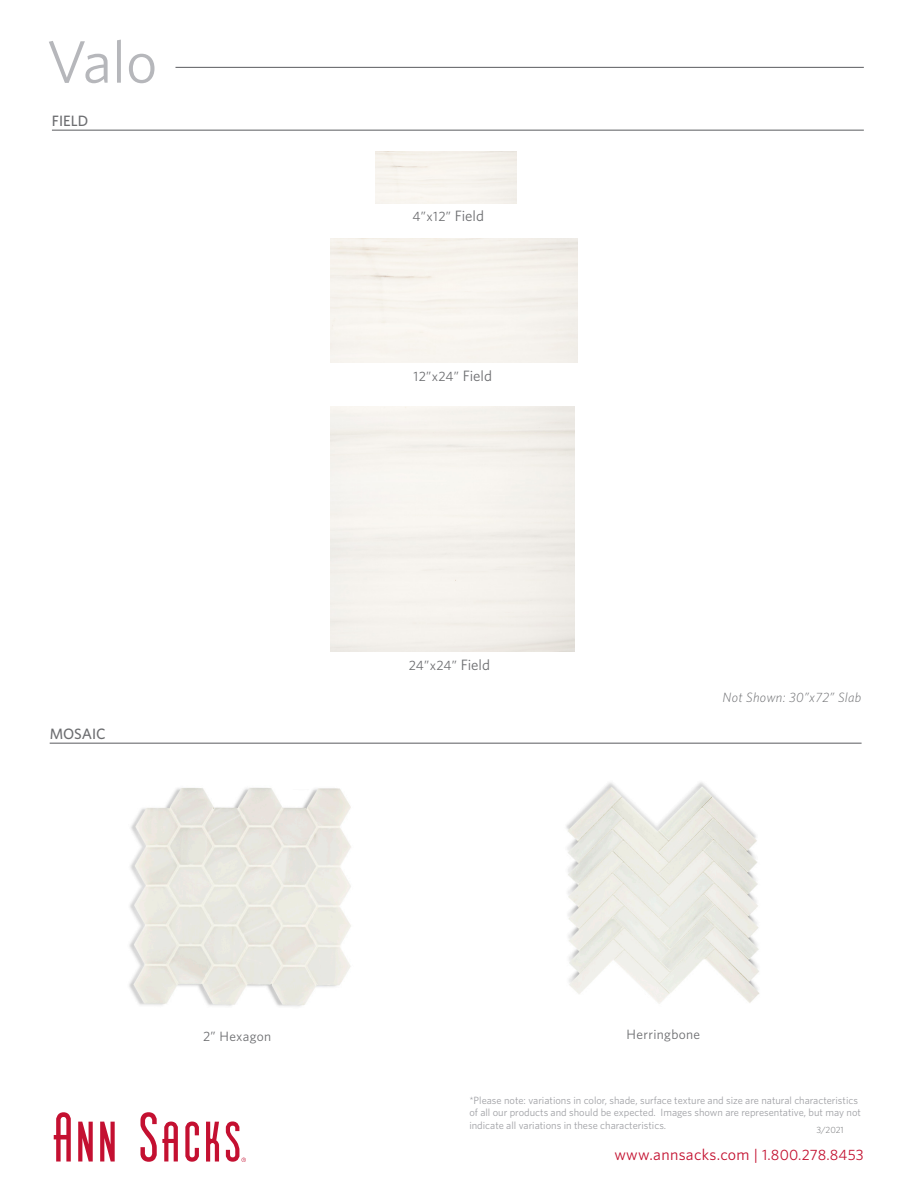
<style>
.page{position:relative;width:918px;height:1188px;background:#fff}
.page>*{position:absolute;margin:0;border:0;box-sizing:border-box;transform-origin:0 0}
.t1{font:60px "Whitney";color:#b6b7bb}
.t2{font:15.9px "Whitney";letter-spacing:.02em;color:#c3102f}
.Body_Text{font:500 15px "Whitney";color:#6c6d70}
.t3{font:13.5px "Whitney";letter-spacing:.025em;color:#6c6d70}
.t4{font:italic 300 13.5px "Whitney";letter-spacing:.025em;color:#6c6d70}
.t5{font:10.5px/12.6px "Whitney";color:#a0a1a5}
.t6{font:300 9px "Whitney";color:#6c6d70}
.s1{font-size:15px}
.s2{font-size:15.6px}
</style>
<div class="page">
<hr style="left:176px;top:67px;width:688px;height:1px;background:#6c6d70">
<svg style="left:54px;top:1112px;width:17px;height:50px"></svg>
<svg style="left:140px;top:1112px;width:38px;height:50px"></svg>
<svg style="left:185px;top:1122px;width:14px;height:40px"></svg>
<svg style="left:78px;top:1122px;width:15px;height:40px"></svg>
<svg style="left:100px;top:1122px;width:15px;height:40px"></svg>
<svg style="left:206px;top:1122px;width:13px;height:40px"></svg>
<svg style="left:226px;top:1121px;width:20px;height:41px"></svg>
<hr style="left:52px;top:130px;width:812px;height:1px;background:#6c6d70">
<hr style="left:50px;top:743px;width:812px;height:1px;background:#6c6d70">
<img style="left:129px;top:787px;width:222px;height:220px">
<img style="left:566px;top:782px;width:194px;height:222px">
<h1 class="t1" style="left:46px;top:22px;width:112px">Valo</h1>
<p class="Body_Text" style="left:52px;top:111px;width:38px">FIELD</p>
<p class="Body_Text" style="left:50px;top:724px;width:58px">MOSAIC</p>
<p class="t3" style="left:413px;top:207px;width:73px">4”x12” <span class="s1">Field</span></p>
<p class="t3" style="left:414px;top:367px;width:80px">12”x24” <span class="s1">Field</span></p>
<p class="t3" style="left:409px;top:657px;width:83px">24”x24” <span class="s1">Field</span></p>
<p class="t4" style="left:723px;top:689px;width:140px">Not Shown: 30”x72” Slab</p>
<p class="t3" style="left:203px;top:1027px;width:70px">2” Hexagon</p>
<p class="t3" style="left:627px;top:1026px;width:75px">Herringbone</p>
<p class="t5" style="left:469px;top:1093px;width:393px">*Please note: variations in color, shade, surface texture and size are natural characteristics of all our products and should be expected. Images shown are representative, but may not indicate all variations in these characteristics.</p>
<p class="t6" style="left:816px;top:1123px;width:29px">3/2021</p>
<h2 class="t2" style="left:614px;top:1144px;width:251px">www.annsacks.com <span class="s2">|</span> <span class="s1">1.800.278.8453</span></h2>
</div>
